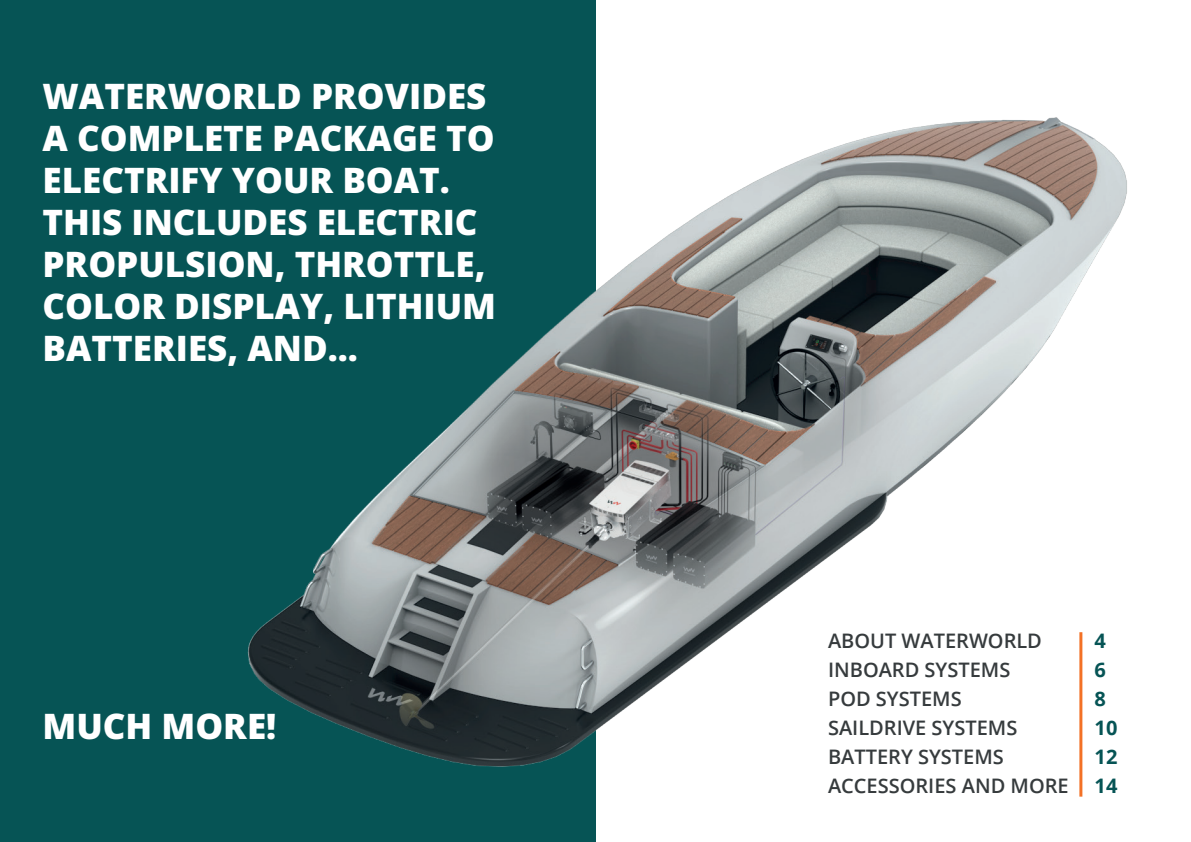
<style>
.page{position:relative;width:1191px;height:842px;background:#fff}
.page>*{position:absolute;margin:0;border:0;box-sizing:border-box;transform-origin:0 0}
.t1{font:800 35px/42px "Open Sans";color:#fff}
.t2{font:600 20px/29px "Open Sans";color:#363b3d}
.t3{font:700 20px/29px "Open Sans";color:#065455}
</style>
<div class="page">
<div style="left:0;top:0;width:595px;height:842px;background:#065455"></div>
<img style="left:247px;top:94px;width:880px;height:688px">
<hr style="left:1079px;top:632px;width:3px;height:165px;background:#f37126">
<p class="t1" style="left:43px;top:74px;width:455px">WATERWORLD PROVIDES<br>A COMPLETE PACKAGE TO<br>ELECTRIFY YOUR BOAT.<br>THIS INCLUDES ELECTRIC<br>PROPULSION, THROTTLE,<br>COLOR DISPLAY, LITHIUM<br>BATTERIES, AND...</p>
<p class="t1" style="left:43px;top:704px;width:235px">MUCH MORE!</p>
<p class="t2" style="left:828px;top:625px;width:242px">ABOUT WATERWORLD<br>INBOARD SYSTEMS<br>POD SYSTEMS<br>SAILDRIVE SYSTEMS<br>BATTERY SYSTEMS<br>ACCESSORIES AND MORE</p>
<p class="t3" style="left:1094px;top:625px;width:24px">4<br>6<br>8<br>10<br>12<br>14</p>
</div>
